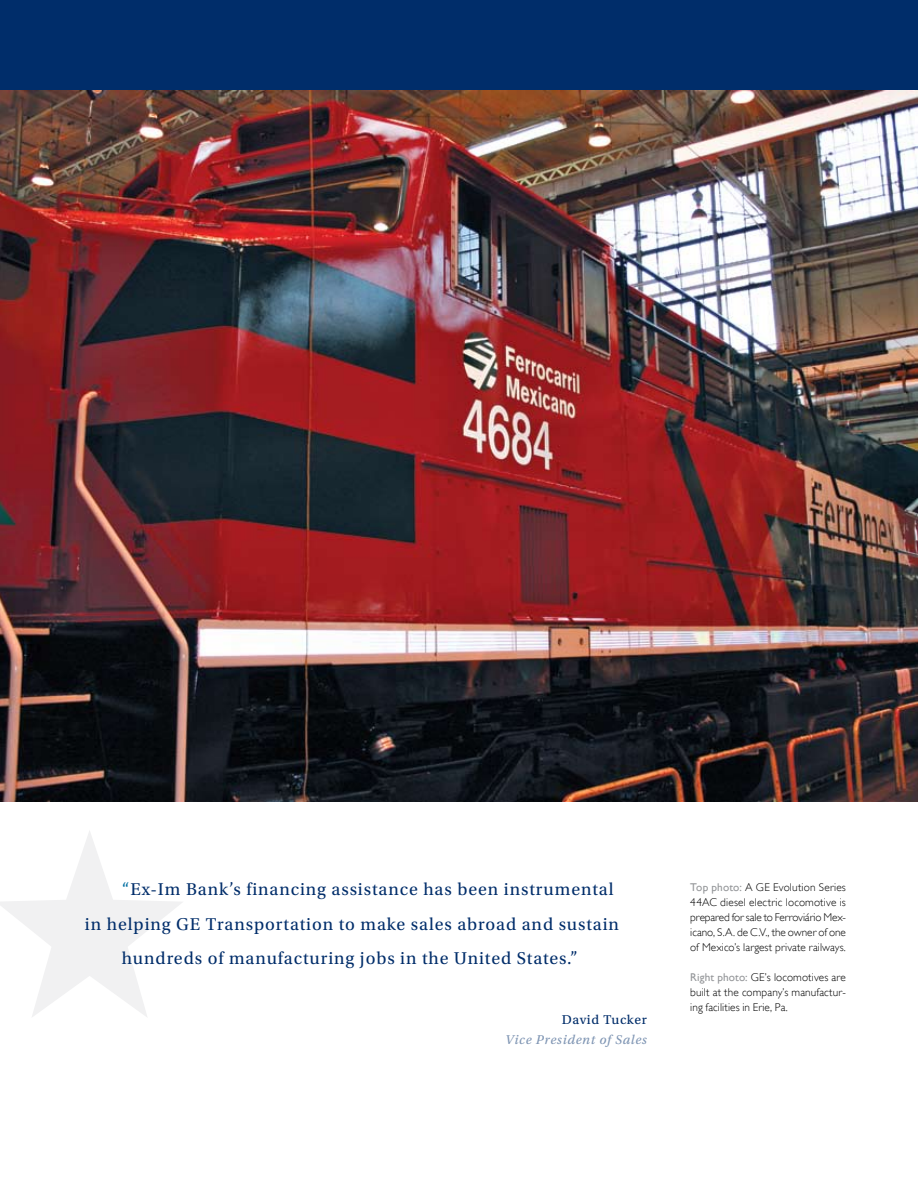
<style>
.page{position:relative;width:918px;height:1188px;background:#fff}
.page>*{position:absolute;margin:0;border:0;box-sizing:border-box;transform-origin:0 0}
.t1{font:18px "Utopia Std";letter-spacing:.05em;color:#002d6a}
.t2{font:13.5px "Utopia Std Capt It";letter-spacing:.05em;color:#8096b4}
.t3{font:13.5px "Utopia Std Capt";letter-spacing:.05em;color:#002d6a}
.t4{font:300 11.25px/15px "Gill Sans";letter-spacing:.005em;color:#000;text-align:justify}
.s1{color:#006fa2}
.s2{font-weight:400;color:#939598}
</style>
<div class="page">
<svg style="left:0;top:831px;width:182px;height:186px"></svg>
<div style="left:0;top:0;width:918px;height:112px;background:#002d6a"></div>
<img style="left:0;top:91px;width:918px;height:710px">
<h1 class="t1" style="left:122px;top:880px;width:493px"><span class="s1">“</span>Ex-Im Bank’s financing assistance has been instrumental</h1>
<h1 class="t1" style="left:85px;top:914px;width:536px">in helping GE Transportation to make sales abroad and sustain</h1>
<h1 class="t1" style="left:122px;top:949px;width:457px">hundreds of manufacturing jobs in the United States.”</h1>
<p class="t3" style="left:562px;top:1012px;width:87px">David Tucker</p>
<p class="t2" style="left:505px;top:1032px;width:143px">Vice President of Sales</p>
<p class="t4" style="left:690px;top:880px;width:157px"><span class="s2">Top photo:</span> A GE Evolution Series 44AC diesel electric locomotive is prepared for sale to Ferroviário Mex&shy;icano, S.A. de C.V., the owner of one of Mexico’s largest private railways.</p>
<p class="t4" style="left:690px;top:970px;width:157px"><span class="s2">Right photo:</span> GE’s locomotives are built at the company’s manufactur&shy;ing facilities in Erie, Pa.</p>
</div>
